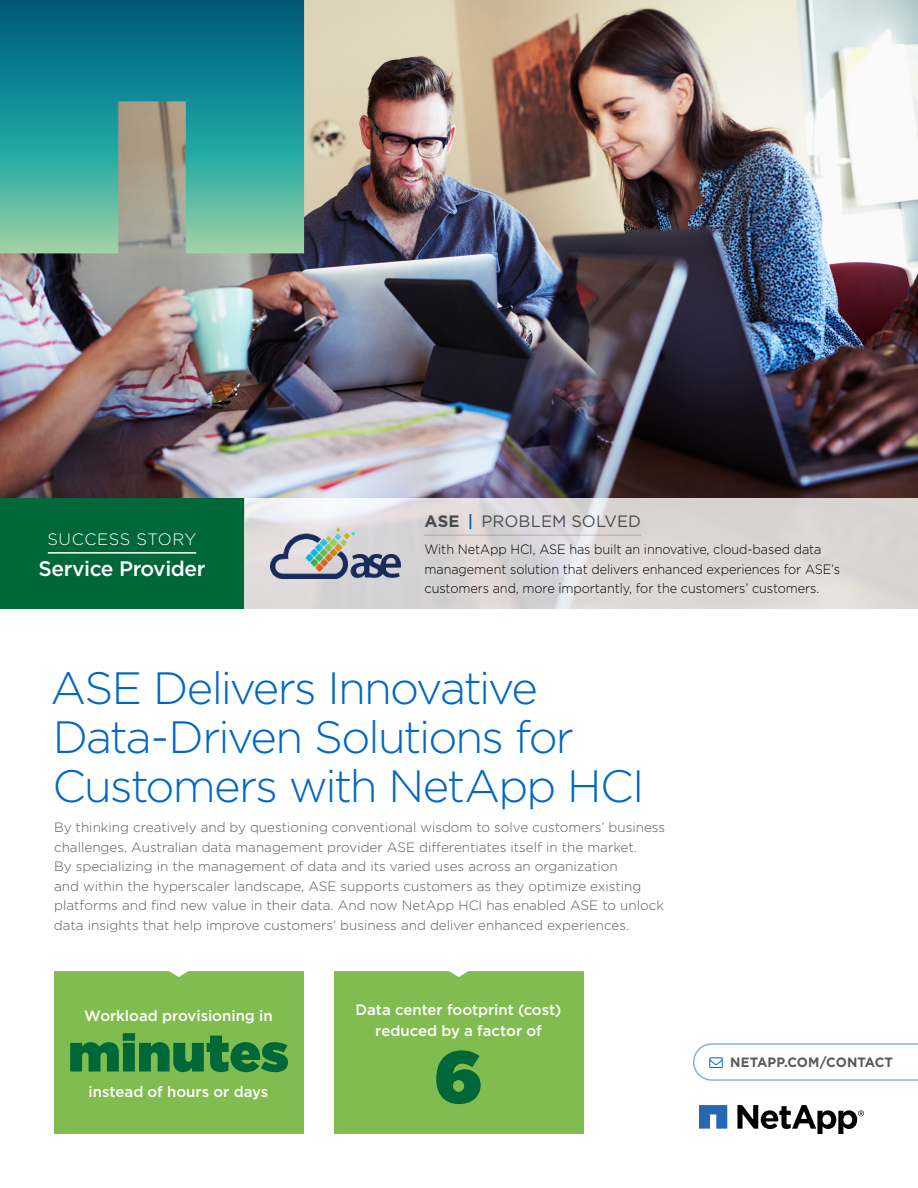
<style>
.page{position:relative;width:918px;height:1188px;background:#fff}
.page>*{position:absolute;margin:0;border:0;box-sizing:border-box;transform-origin:0 0}
.t1{font:900 73.5px "Gotham HTF";color:#006838}
.t2{font:900 52.5px "Gotham HTF";letter-spacing:.01em;color:#006838}
.t3{font:300 45.3px/49.2px "Gotham HTF";letter-spacing:-.04em;color:#0067c5}
.t4{font:500 21px "Gotham HTF";letter-spacing:-.02em;color:#fff}
.t5{font:16.5px "Gotham HTF";color:#585a5c}
.t6{font:300 16.5px "Gotham HTF";letter-spacing:.03em;color:#fff}
.t7{font:500 15px/21px "Gotham HTF";letter-spacing:-.005em;color:#fff;text-align:center}
.t8{font:300 13.5px/19.5px "Gotham HTF";color:#585a5c}
.t9{font:300 13.5px/19.5px "Gotham HTF";letter-spacing:-.005em;color:#000;scale:.94 1}
.t10{font:700 13.5px "Gotham HTF";letter-spacing:.01em;color:#585a5c}
.s1{font-weight:700}
.s2{font-weight:500;color:#0067c5}
</style>
<div class="page">
<img style="left:0;top:0;width:918px;height:498px">
<svg style="left:0;top:0;width:304px;height:253px;background:#399694"></svg>
<div style="left:54px;top:971px;width:250px;height:163px;background:#81bc50"></div>
<div style="left:334px;top:971px;width:250px;height:163px;background:#81bc50"></div>
<svg style="left:699px;top:1105px;width:28px;height:24px"></svg>
<svg style="left:737px;top:1105px;width:127px;height:29px"></svg>
<div style="left:0;top:498px;width:244px;height:111px;background:#006838"></div>
<hr style="left:48px;top:552px;width:148px;height:2px;background:#fff">
<svg style="left:244px;top:498px;width:674px;height:111px;background:#ddd9da"></svg>
<div style="left:422px;top:516px;width:429px;height:96px;background:#000;opacity:.08"></div>
<hr style="left:424px;top:535px;width:217px;height:1px;background:#cccecf">
<img style="left:270px;top:528px;width:131px;height:51px">
<svg style="left:693px;top:1043px;width:225px;height:38px"></svg>
<p class="t6" style="left:48px;top:530px;width:150px">SUCCESS STORY</p>
<h3 class="t4" style="left:38px;top:557px;width:169px">Service Provider</h3>
<p class="t5" style="left:424px;top:512px;width:218px"><span class="s1">ASE</span> <span class="s2">|</span> PROBLEM SOLVED</p>
<p class="t9" style="left:424px;top:540px;width:444px">With NetApp HCI, ASE has built an innovative, cloud-based data management solution that delivers enhanced experiences for ASE’s customers and, more importantly, for the customers’ customers.</p>
<h3 class="t3" style="left:50px;top:663px;width:596px">ASE Delivers Innovative<br>Data-Driven Solutions for<br>Customers with NetApp HCI</h3>
<p class="t8" style="left:54px;top:817px;width:613px">By thinking creatively and by questioning conventional wisdom to solve customers’ business challenges, Australian data management provider ASE differentiates itself in the market.<br>By specializing in the management of data and its varied uses across an organization<br>and within the hyperscaler landscape, ASE supports customers as they optimize existing platforms and find new value in their data. And now NetApp HCI has enabled ASE to unlock data insights that help improve customers’ business and deliver enhanced experiences.</p>
<p class="t7" style="left:84px;top:1004px;width:190px">Workload provisioning in</p>
<h2 class="t2" style="left:68px;top:1023px;width:222px">minutes</h2>
<p class="t7" style="left:89px;top:1081px;width:181px">instead of hours or days</p>
<p class="t7" style="left:356px;top:998px;width:207px">Data center footprint (cost) reduced by a factor of</p>
<h1 class="t1" style="left:434px;top:1035px;width:50px">6</h1>
<p class="t10" style="left:730px;top:1055px;width:164px">NETAPP.COM/CONTACT</p>
</div>
